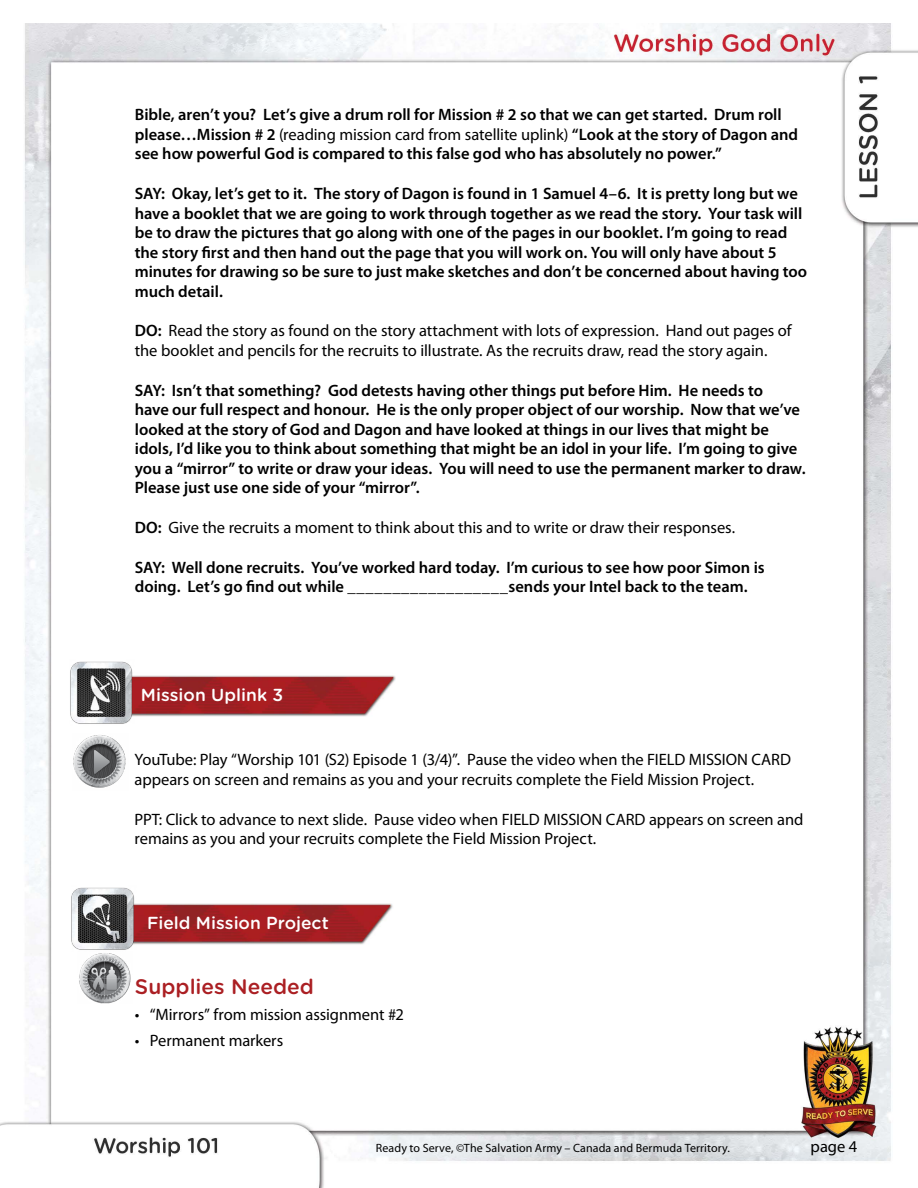
<style>
.page{position:relative;width:918px;height:1188px;background:#fff}
.page>*{position:absolute;margin:0;border:0;box-sizing:border-box;transform-origin:0 0}
.t1{font:500 21px "Gotham Rounded";color:#ab1f23}
.t2{font:500 17.4px "Gotham Rounded";color:#fff}
.t3{font:600 16.5px/19.5px "Myriad Pro";color:#000}
.t4{font:16.5px/19.5px "Myriad Pro";letter-spacing:-.005em;color:#000}
.t5{font:12px "Myriad Pro";letter-spacing:.01em;color:#000}
.s1{font-weight:400}
.s2{font-weight:600}
</style>
<div class="page">
<img style="left:0;top:23px;width:918px;height:1165px">
<img style="left:135px;top:672px;width:261px;height:45px">
<img style="left:70px;top:660px;width:65px;height:66px">
<img style="left:73px;top:733px;width:56px;height:57px">
<img style="left:136px;top:900px;width:257px;height:45px">
<img style="left:72px;top:885px;width:64px;height:66px">
<img style="left:78px;top:951px;width:54px;height:53px">
<p class="t3" style="left:135px;top:105px;width:665px">Bible, aren’t you? Let’s give a drum roll for Mission # 2 so that we can get started. Drum roll please…Mission # 2 <span class="s1">(reading mission card from satellite uplink)</span> “Look at the story of Dagon and see how powerful God is compared to this false god who has absolutely no power.”</p>
<p class="t3" style="left:135px;top:183px;width:674px">SAY: Okay, let’s get to it. The story of Dagon is found in 1 Samuel 4–6. It is pretty long but we have a booklet that we are going to work through together as we read the story. Your task will be to draw the pictures that go along with one of the pages in our booklet. I’m going to read the story first and then hand out the page that you will work on. You will only have about 5 minutes for drawing so be sure to just make sketches and don’t be concerned about having too much detail.</p>
<p class="t4" style="left:135px;top:321px;width:658px"><span class="s2">DO:</span> Read the story as found on the story attachment with lots of expression. Hand out pages of the booklet and pencils for the recruits to illustrate. As the recruits draw, read the story again.</p>
<p class="t3" style="left:135px;top:380px;width:672px">SAY: Isn’t that something? God detests having other things put before Him. He needs to<br>have our full respect and honour. He is the only proper object of our worship. Now that we’ve looked at the story of God and Dagon and have looked at things in our lives that might be idols, I’d like you to think about something that might be an idol in your life. I’m going to give you a “mirror” to write or draw your ideas. You will need to use the permanent marker to draw.<br>Please just use one side of your “mirror”.</p>
<p class="t4" style="left:135px;top:517px;width:602px"><span class="s2">DO:</span> Give the recruits a moment to think about this and to write or draw their responses.</p>
<p class="t3" style="left:135px;top:557px;width:631px">SAY: Well done recruits. You’ve worked hard today. I’m curious to see how poor Simon is doing. Let’s go find out while __________________sends your Intel back to the team.</p>
<p class="t2" style="left:141px;top:682px;width:144px">Mission Uplink 3</p>
<p class="t4" style="left:135px;top:750px;width:658px">YouTube: Play “Worship 101 (S2) Episode 1 (3/4)”. Pause the video when the FIELD MISSION CARD appears on screen and remains as you and your recruits complete the Field Mission Project.</p>
<p class="t4" style="left:135px;top:809px;width:671px">PPT: Click to advance to next slide. Pause video when FIELD MISSION CARD appears on screen and remains as you and your recruits complete the Field Mission Project.</p>
<p class="t2" style="left:147px;top:910px;width:183px">Field Mission Project</p>
<p class="t1" style="left:135px;top:972px;width:181px">Supplies Needed</p>
<p class="t4" style="left:135px;top:1005px;width:271px">• “Mirrors” from mission assignment #2</p>
<p class="t4" style="left:135px;top:1031px;width:150px">• Permanent markers</p>
<p class="t5" style="left:376px;top:1141px;width:356px">Ready to Serve, ©The Salvation Army – Canada and Bermuda Territory.</p>
<p class="t4" style="left:811px;top:1136px;width:48px">page 4</p>
</div>
